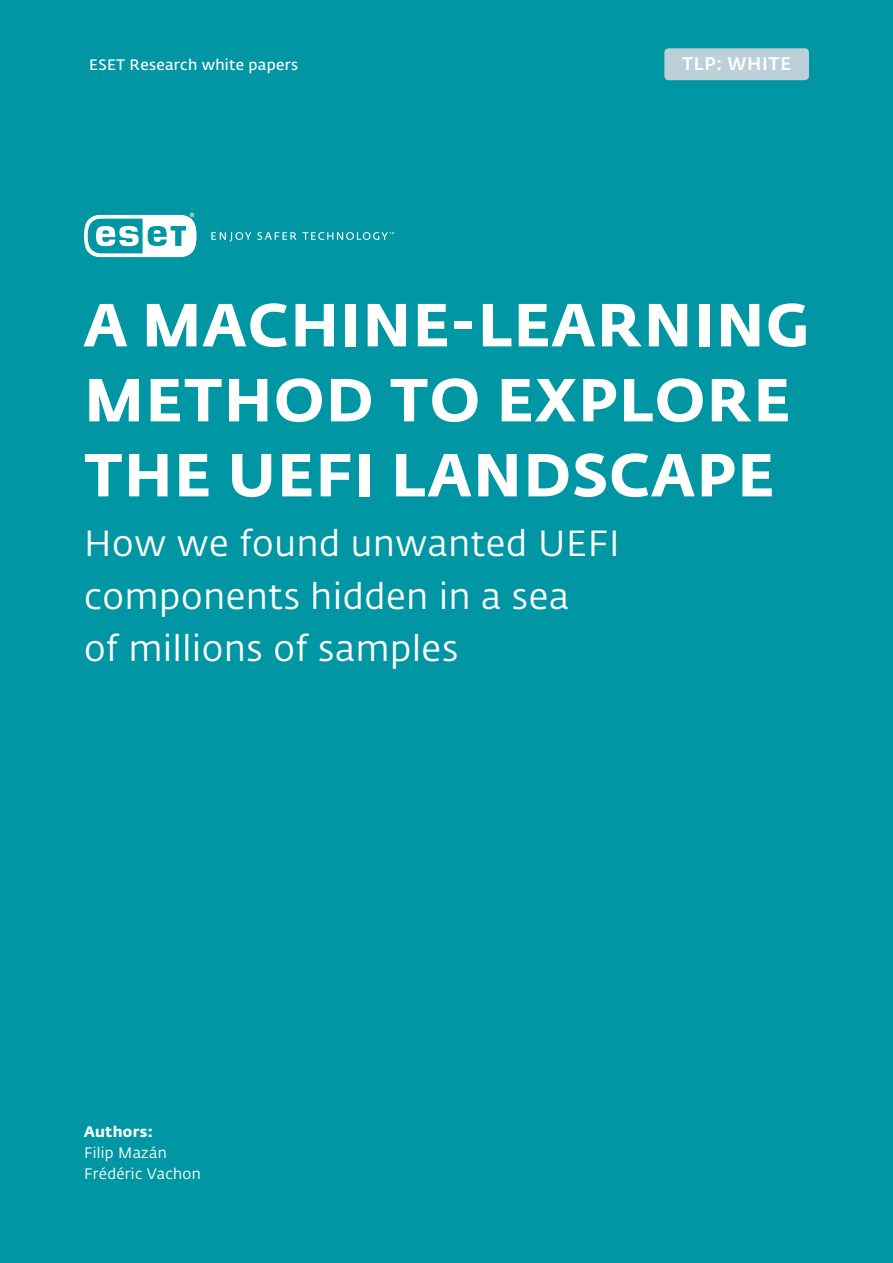
<style>
.page{position:relative;width:893px;height:1263px;background:#0096a3}
.page>*{position:absolute;margin:0;border:0;box-sizing:border-box;transform-origin:0 0}
.t1{font:60px/75px "Fedra Sans Alt Pro Bold LF";letter-spacing:.03em;color:#fff}
.t2{font:36px/52.5px "Fedra Sans Alt Pro Book LF";letter-spacing:.02em;color:#fff}
.ToC_1{font:18px "Fedra Sans Alt Pro Med LF";letter-spacing:.04em;color:#fff}
.t3{font:15px/21px "Fedra Sans Alt Pro Book LF";letter-spacing:.02em;color:#fff}
.t4{font:15px "Fedra Sans Alt Pro Demi LF";letter-spacing:.02em;color:#fff}
.t5{font:15px "Fedra Sans Alt Pro Bold LF";letter-spacing:.02em;color:#fff}
</style>
<div class="page">
<svg style="left:211px;top:232px;width:40px;height:10px"></svg>
<svg style="left:257px;top:232px;width:137px;height:8px"></svg>
<svg style="left:84px;top:213px;width:113px;height:44px"></svg>
<div style="left:664px;top:48px;width:145px;height:32px;background:#bcd0d9;border-radius:4px"></div>
<p class="t4" style="left:89px;top:53px;width:210px">ESET Research white papers</p>
<p class="ToC_1" style="left:682px;top:50px;width:111px">TLP: WHITE</p>
<p class="t1" style="left:84px;top:283px;width:726px">A MACHINE-LEARNING<br>METHOD TO EXPLORE<br>THE UEFI LANDSCAPE</p>
<p class="t2" style="left:84px;top:516px;width:537px">How we found unwanted UEFI components hidden in a sea</p>
<p class="t2" style="left:84px;top:621px;width:376px">of millions of samples</p>
<p class="t5" style="left:84px;top:1120px;width:70px">Authors:</p>
<p class="t3" style="left:84px;top:1142px;width:118px">Filip Mazán<br>Frédéric Vachon</p>
</div>
